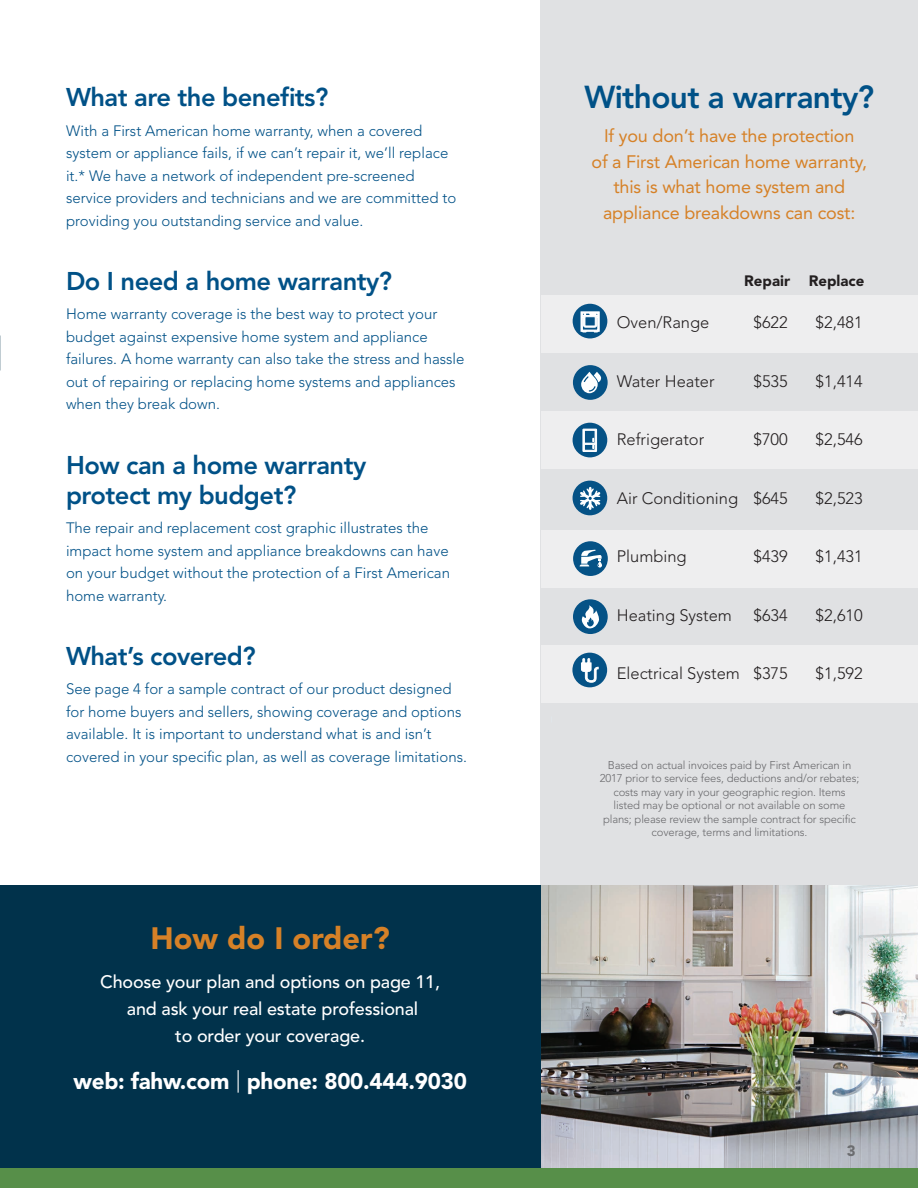
<style>
.page{position:relative;width:918px;height:1188px;background:#fff}
.page>*{position:absolute;margin:0;border:0;box-sizing:border-box;transform-origin:0 0}
.t1{font:800 31.5px "Avenir LT Std";letter-spacing:-.02em;color:#005187}
.t2{font:900 30.75px "Avenir LT Std";color:#d68127}
.t3{font:800 25.5px/30.6px "Avenir LT Std";letter-spacing:-.02em;color:#005187}
.t4{font:900 22.5px "Avenir LT Std";letter-spacing:-.01em;color:#fff}
.t5{font:18px/25.5px "Avenir LT Std";letter-spacing:-.01em;color:#d68127;text-align:center}
.t6{font:500 18px/27px "Avenir LT Std";letter-spacing:-.01em;color:#fff;text-align:center}
.t7{font:300 16.5px "Avenir LT Std";color:#231f20}
.t8{font:300 15px/22.5px "Avenir LT Std";color:#005187}
.t9{font:900 15px "Avenir LT Std";color:#231f20}
.t10{font:900 15px "Avenir LT Std";color:#6c6d70}
.t11{font:300 11.25px/13.5px "Avenir LT Std";letter-spacing:-.01em;color:#69696c;text-align:center}
.s1{font-weight:300}
</style>
<div class="page">
<div style="left:540px;top:0;width:378px;height:885px;background:#e0e1e3"></div>
<div style="left:542px;top:295px;width:376px;height:58px;background:#eeeeef"></div>
<div style="left:541px;top:411px;width:377px;height:58px;background:#eeeeef"></div>
<div style="left:542px;top:530px;width:376px;height:58px;background:#eeeeef"></div>
<div style="left:542px;top:645px;width:376px;height:58px;background:#eeeeef"></div>
<img style="left:540px;top:885px;width:378px;height:284px">
<div style="left:573px;top:365px;width:35px;height:35px;background:#055286;border-radius:50%"></div>
<svg style="left:581px;top:372px;width:20px;height:21px"></svg>
<div style="left:573px;top:481px;width:34px;height:34px;background:#055286;border-radius:50%"></div>
<svg style="left:580px;top:487px;width:21px;height:23px"></svg>
<div style="left:572px;top:653px;width:35px;height:34px;background:#055286;border-radius:50%"></div>
<svg style="left:581px;top:659px;width:17px;height:23px"></svg>
<div style="left:573px;top:599px;width:35px;height:35px;background:#055286;border-radius:50%"></div>
<svg style="left:581px;top:605px;width:18px;height:23px"></svg>
<div style="left:573px;top:541px;width:35px;height:35px;background:#055286;border-radius:50%"></div>
<svg style="left:580px;top:550px;width:22px;height:18px"></svg>
<div style="left:573px;top:423px;width:34px;height:34px;background:#055286;border-radius:50%"></div>
<svg style="left:582px;top:429px;width:15px;height:23px"></svg>
<svg style="left:573px;top:304px;width:34px;height:34px"></svg>
<svg style="left:581px;top:312px;width:18px;height:20px"></svg>
<div style="left:0;top:885px;width:540px;height:286px;background:#01324b"></div>
<div style="left:0;top:1169px;width:918px;height:19px;background:#578f49"></div>
<p class="t3" style="left:66px;top:82px;width:264px">What are the benefits?</p>
<p class="t8" style="left:66px;top:119px;width:392px">With a First American home warranty, when a covered system or appliance fails, if we can’t repair it, we’ll replace it.* We have a network of independent pre-screened service providers and technicians and we are committed to providing you outstanding service and value.</p>
<p class="t3" style="left:66px;top:266px;width:328px">Do I need a home warranty?</p>
<p class="t8" style="left:66px;top:303px;width:400px">Home warranty coverage is the best way to protect your budget against expensive home system and appliance failures. A home warranty can also take the stress and hassle out of repairing or replacing home systems and appliances when they break down.</p>
<p class="t3" style="left:66px;top:449px;width:302px">How can a home warranty protect my budget?</p>
<p class="t8" style="left:66px;top:517px;width:386px">The repair and replacement cost graphic illustrates the impact home system and appliance breakdowns can have on your budget without the protection of a First American home warranty.</p>
<p class="t3" style="left:66px;top:641px;width:191px">What’s covered?</p>
<p class="t8" style="left:66px;top:678px;width:403px">See page 4 for a sample contract of our product designed for home buyers and sellers, showing coverage and options available. It is important to understand what is and isn’t covered in your specific plan, as well as coverage limitations.</p>
<p class="t2" style="left:151px;top:920px;width:241px">How do I order?</p>
<p class="t6" style="left:100px;top:969px;width:341px">Choose your plan and options on page 11, and ask your real estate professional<br>to order your coverage.</p>
<p class="t4" style="left:73px;top:1067px;width:395px">web: fahw.com <span class="s1">|</span> phone: 800.444.9030</p>
<p class="t1" style="left:584px;top:78px;width:291px">Without a warranty?</p>
<p class="t5" style="left:591px;top:123px;width:277px">If you don’t have the protection<br>of a First American home warranty, this is what home system and appliance breakdowns can cost:</p>
<p class="t9" style="left:744px;top:272px;width:122px">Repair Replace</p>
<p class="t7" style="left:617px;top:313px;width:94px">Oven/Range</p>
<p class="t7" style="left:753px;top:313px;width:36px">$622</p>
<p class="t7" style="left:816px;top:313px;width:49px">$2,481</p>
<p class="t7" style="left:617px;top:371px;width:99px">Water Heater</p>
<p class="t7" style="left:753px;top:371px;width:36px">$535</p>
<p class="t7" style="left:816px;top:371px;width:49px">$1,414</p>
<p class="t7" style="left:617px;top:430px;width:89px">Refrigerator</p>
<p class="t7" style="left:753px;top:430px;width:36px">$700</p>
<p class="t7" style="left:816px;top:430px;width:49px">$2,546</p>
<p class="t7" style="left:617px;top:488px;width:173px">Air Conditioning $645</p>
<p class="t7" style="left:816px;top:488px;width:49px">$2,523</p>
<p class="t7" style="left:617px;top:547px;width:71px">Plumbing</p>
<p class="t7" style="left:753px;top:547px;width:36px">$439</p>
<p class="t7" style="left:816px;top:547px;width:49px">$1,431</p>
<p class="t7" style="left:617px;top:605px;width:117px">Heating System</p>
<p class="t7" style="left:753px;top:605px;width:36px">$634</p>
<p class="t7" style="left:816px;top:605px;width:49px">$2,610</p>
<p class="t7" style="left:617px;top:664px;width:173px">Electrical System $375</p>
<p class="t7" style="left:816px;top:664px;width:49px">$1,592</p>
<p class="t11" style="left:600px;top:758px;width:261px">Based on actual invoices paid by First American in 2017 prior to service fees, deductions and/or rebates; costs may vary in your geographic region. Items listed may be optional or not available on some plans; please review the sample contract for specific coverage, terms and limitations.</p>
<p class="t10" style="left:847px;top:1141px;width:10px">3</p>
</div>
